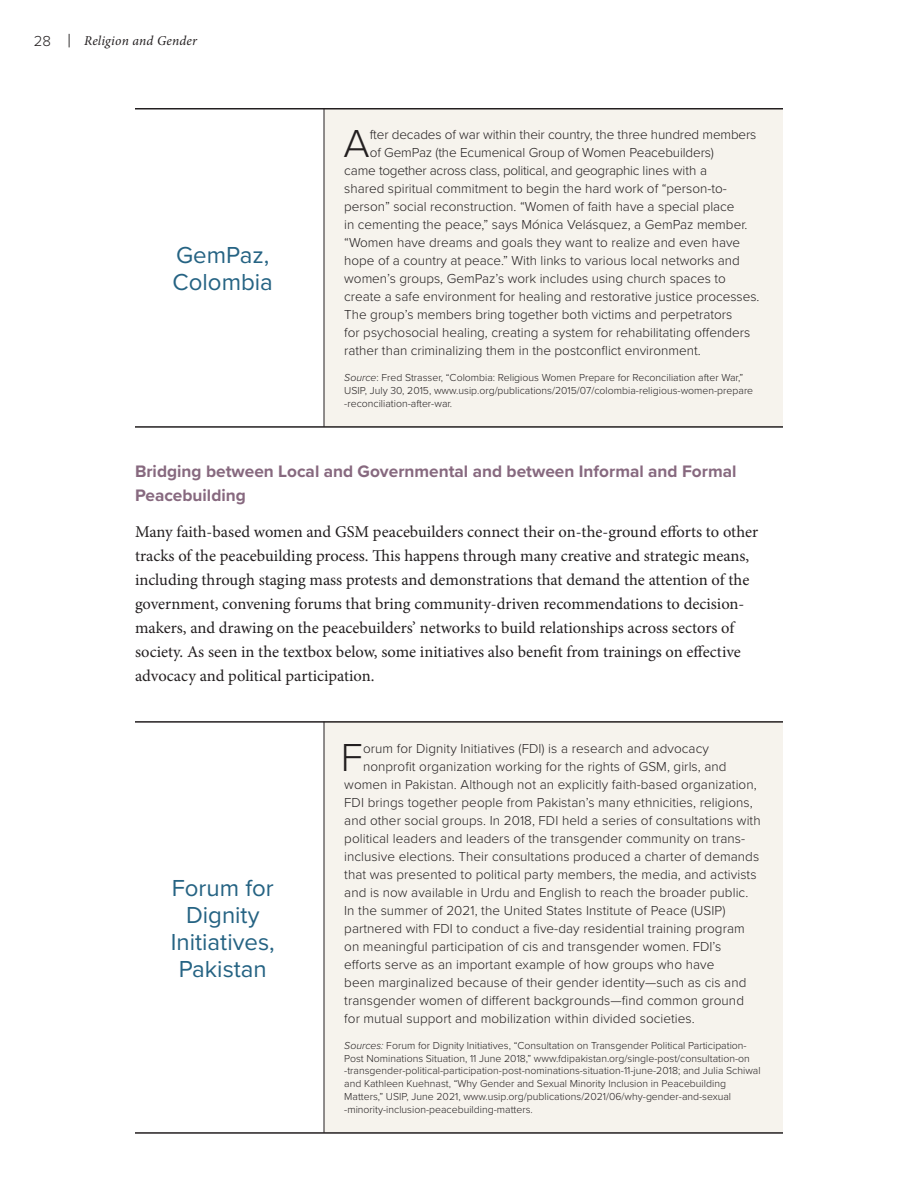
<style>
.page{position:relative;width:918px;height:1188px;background:#fff}
.page>*{position:absolute;margin:0;border:0;box-sizing:border-box;transform-origin:0 0}
.t1{font:300 40.5px "Proxima Nova";color:#231f20}
.t2{font:24px/27px "Proxima Nova";color:#256383}
.t3{font:700 17.25px/24px "Proxima Nova";color:#87697f}
.t4{font:16.5px/24px "Minion Pro";color:#231f20}
.t5{font:300 13.5px "Proxima Nova";letter-spacing:.005em;color:#231f20}
.t6{font:300 13.5px "Proxima Nova";letter-spacing:-.02em;color:#231f20}
.t7{font:italic 13.5px "Minion Pro";letter-spacing:.015em;color:#231f20}
.t8{font:300 10.5px/12.8px "Proxima Nova";color:#231f20}
.s1{font-family:"Proxima Nova";font-weight:300;font-style:normal;font-size:15px}
.s2{font-style:italic}
</style>
<div class="page">
<div style="left:324px;top:108px;width:459px;height:319px;background:#f6f3ed"></div>
<hr style="left:324px;top:108px;width:1px;height:319px;background:#231f20">
<div style="left:324px;top:722px;width:459px;height:411px;background:#f6f3ed"></div>
<hr style="left:324px;top:722px;width:1px;height:411px;background:#231f20">
<hr style="left:135px;top:108px;width:648px;height:2px;background:#231f20">
<hr style="left:135px;top:426px;width:648px;height:2px;background:#231f20">
<hr style="left:135px;top:721px;width:648px;height:2px;background:#231f20">
<hr style="left:135px;top:1132px;width:648px;height:2px;background:#231f20">
<p class="t7" style="left:34px;top:31px;width:165px"><span class="s1">28</span> | Religion and Gender</p>
<h2 class="t2" style="left:173px;top:241px;width:102px">GemPaz,<br>Colombia</h2>
<h1 class="t1" style="left:344px;top:113px;width:28px">A</h1>
<p class="t5" style="left:370px;top:124px;width:388px">fter decades of war within their country, the three hundred members</p>
<p class="t5" style="left:370px;top:142px;width:346px">of GemPaz (the Ecumenical Group of Women Peacebuilders)</p>
<p class="t6" style="left:344px;top:160px;width:364px">came together across class, political, and geographic lines with a</p>
<p class="t5" style="left:344px;top:178px;width:384px">shared spiritual commitment to begin the hard work of “person-to-</p>
<p class="t5" style="left:344px;top:196px;width:392px">person” social reconstruction. “Women of faith have a special place</p>
<p class="t5" style="left:344px;top:214px;width:405px">in cementing the peace,” says Mónica Velásquez, a GemPaz member.</p>
<p class="t5" style="left:344px;top:232px;width:397px">“Women have dreams and goals they want to realize and even have</p>
<p class="t5" style="left:344px;top:250px;width:397px">hope of a country at peace.” With links to various local networks and</p>
<p class="t5" style="left:344px;top:268px;width:383px">women’s groups, GemPaz’s work includes using church spaces to</p>
<p class="t5" style="left:344px;top:286px;width:417px">create a safe environment for healing and restorative justice processes.</p>
<p class="t5" style="left:344px;top:304px;width:390px">The group’s members bring together both victims and perpetrators</p>
<p class="t5" style="left:344px;top:322px;width:408px">for psychosocial healing, creating a system for rehabilitating offenders</p>
<p class="t5" style="left:344px;top:340px;width:358px">rather than criminalizing them in the postconflict environment.</p>
<p class="t8" style="left:344px;top:371px;width:411px"><span class="s2">Source</span>: Fred Strasser, “Colombia: Religious Women Prepare for Reconciliation after War,”<br>USIP, July 30, 2015, www.usip.org/publications/2015/07/colombia-religious-women-prepare -reconciliation-after-war.</p>
<p class="t3" style="left:135px;top:459px;width:603px">Bridging between Local and Governmental and between Informal and Formal<br>Peacebuilding</p>
<p class="t4" style="left:135px;top:520px;width:625px">Many faith-based women and GSM peacebuilders connect their on-the-ground efforts to other tracks of the peacebuilding process. This happens through many creative and strategic means, including through staging mass protests and demonstrations that demand the attention of the government, convening forums that bring community-driven recommendations to decision&shy;makers, and drawing on the peacebuilders’ networks to build relationships across sectors of society. As seen in the textbox below, some initiatives also benefit from trainings on effective advocacy and political participation.</p>
<h2 class="t2" style="left:171px;top:874px;width:105px;text-align:center">Forum for<br>Dignity<br>Initiatives,<br>Pakistan</h2>
<h1 class="t1" style="left:341px;top:727px;width:23px">F</h1>
<p class="t5" style="left:363px;top:738px;width:347px">orum for Dignity Initiatives (FDI) is a research and advocacy</p>
<p class="t5" style="left:363px;top:756px;width:365px">nonprofit organization working for the rights of GSM, girls, and</p>
<p class="t5" style="left:344px;top:774px;width:414px">women in Pakistan. Although not an explicitly faith-based organization,</p>
<p class="t5" style="left:344px;top:792px;width:410px">FDI brings together people from Pakistan’s many ethnicities, religions,</p>
<p class="t5" style="left:344px;top:810px;width:418px">and other social groups. In 2018, FDI held a series of consultations with</p>
<p class="t5" style="left:344px;top:828px;width:402px">political leaders and leaders of the transgender community on trans-</p>
<p class="t5" style="left:344px;top:846px;width:417px">inclusive elections. Their consultations produced a charter of demands</p>
<p class="t5" style="left:344px;top:864px;width:414px">that was presented to political party members, the media, and activists</p>
<p class="t5" style="left:344px;top:882px;width:406px">and is now available in Urdu and English to reach the broader public.</p>
<p class="t5" style="left:344px;top:900px;width:383px">In the summer of 2021, the United States Institute of Peace (USIP)</p>
<p class="t5" style="left:344px;top:918px;width:402px">partnered with FDI to conduct a five-day residential training program</p>
<p class="t5" style="left:344px;top:936px;width:379px">on meaningful participation of cis and transgender women. FDI’s</p>
<p class="t5" style="left:344px;top:954px;width:372px">efforts serve as an important example of how groups who have</p>
<p class="t5" style="left:344px;top:972px;width:404px">been marginalized because of their gender identity—such as cis and</p>
<p class="t5" style="left:344px;top:990px;width:401px">transgender women of different backgrounds—find common ground</p>
<p class="t5" style="left:344px;top:1008px;width:352px">for mutual support and mobilization within divided societies.</p>
<p class="t8" style="left:344px;top:1038px;width:418px"><span class="s2">Sources:</span> Forum for Dignity Initiatives, “Consultation on Transgender Political Participation-Post Nominations Situation, 11 June 2018,” www.fdipakistan.org/single-post/consultation-on -transgender-political-participation-post-nominations-situation-11-june-2018; and Julia Schiwal and Kathleen Kuehnast, “Why Gender and Sexual Minority Inclusion in Peacebuilding Matters,” USIP, June 2021, www.usip.org/publications/2021/06/why-gender-and-sexual -minority-inclusion-peacebuilding-matters.</p>
</div>
